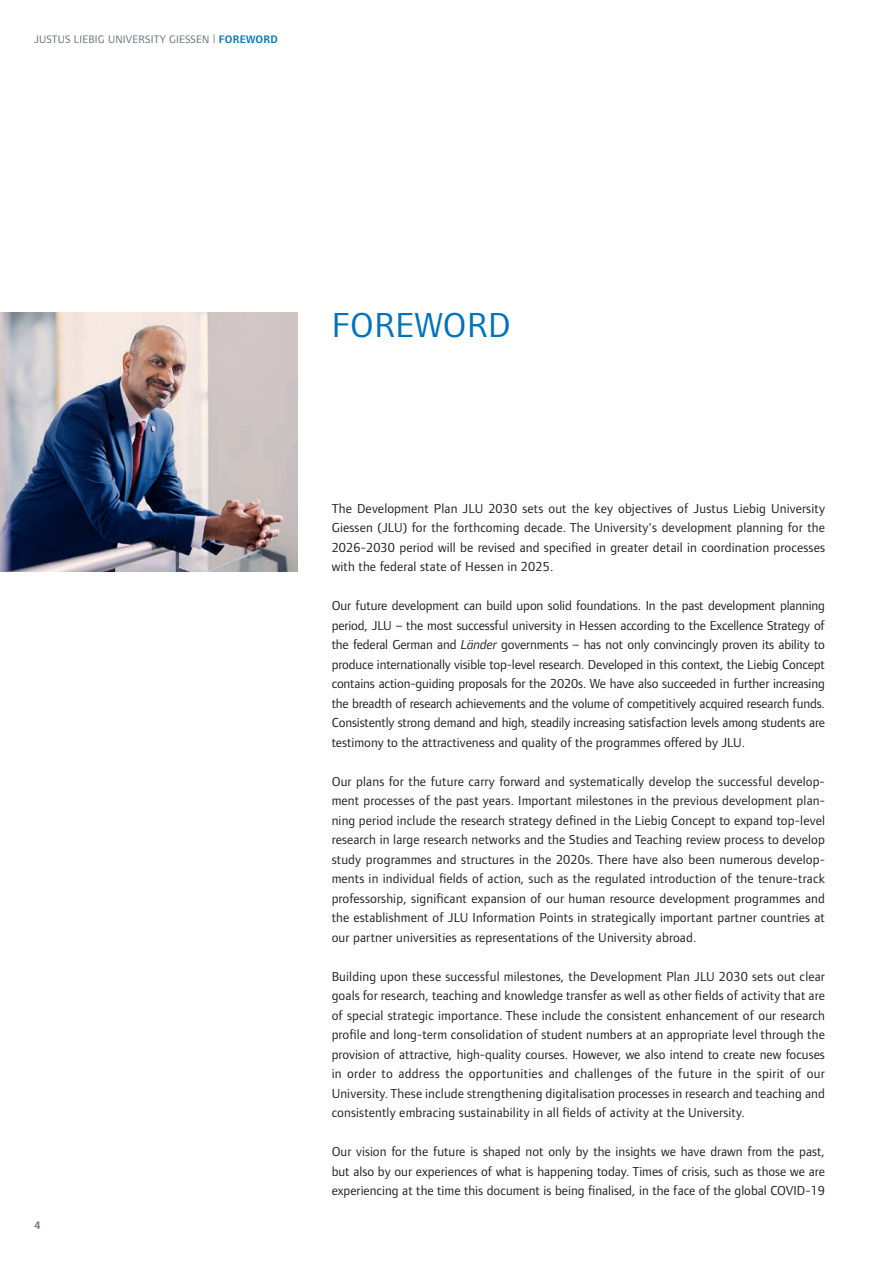
<style>
.page{position:relative;width:893px;height:1263px;background:#fff}
.page>*{position:absolute;margin:0;border:0;box-sizing:border-box;transform-origin:0 0}
.t1{font:36px "Foundry Form Sans";letter-spacing:.02em;color:#0072bc}
.t2{font:13.5px/19.5px "Foundry Form Sans";letter-spacing:.01em;color:#231f20;text-align:justify}
.t3{font:11.25px "Foundry Form Sans";letter-spacing:.02em;color:#627179}
.t4{font:600 11.25px "Foundry Form Sans";color:#627179}
.s1{font-weight:600;color:#0072bc}
.s2{font-style:italic}
</style>
<div class="page">
<img style="left:0;top:313px;width:298px;height:258px">
<p class="t3" style="left:34px;top:32px;width:245px">JUSTUS LIEBIG UNIVERSITY GIESSEN | <span class="s1">FOREWORD</span></p>
<p class="t4" style="left:34px;top:1218px;width:8px">4</p>
<h1 class="t1" style="left:332px;top:304px;width:181px">FOREWORD</h1>
<p class="t2" style="left:332px;top:498px;width:495px">The Development Plan JLU 2030 sets out the key objectives of Justus Liebig University Giessen (JLU) for the forthcoming decade. The University's development planning for the 2026-2030 period will be revised and specified in greater detail in coordination processes with the federal state of Hessen in 2025.</p>
<p class="t2" style="left:332px;top:596px;width:495px">Our future development can build upon solid foundations. In the past development planning period, JLU – the most successful university in Hessen according to the Excellence Strategy of the federal German and <span class="s2">Länder</span> governments – has not only convincingly proven its ability to produce internationally visible top-level research. Developed in this context, the Liebig Concept contains action-guiding proposals for the 2020s. We have also succeeded in further increasing the breadth of research achievements and the volume of competitively acquired research funds.<br>Consistently strong demand and high, steadily increasing satisfaction levels among students are testimony to the attractiveness and quality of the programmes offered by JLU.</p>
<p class="t2" style="left:332px;top:771px;width:495px">Our plans for the future carry forward and systematically develop the successful develop&shy;ment processes of the past years. Important milestones in the previous development plan&shy;ning period include the research strategy defined in the Liebig Concept to expand top-level research in large research networks and the Studies and Teaching review process to develop study programmes and structures in the 2020s. There have also been numerous develop&shy;ments in individual fields of action, such as the regulated introduction of the tenure-track professorship, significant expansion of our human resource development programmes and the establishment of JLU Information Points in strategically important partner countries at our partner universities as representations of the University abroad.</p>
<p class="t2" style="left:332px;top:966px;width:495px">Building upon these successful milestones, the Development Plan JLU 2030 sets out clear goals for research, teaching and knowledge transfer as well as other fields of activity that are of special strategic importance. These include the consistent enhancement of our research profile and long-term consolidation of student numbers at an appropriate level through the provision of attractive, high-quality courses. However, we also intend to create new focuses in order to address the opportunities and challenges of the future in the spirit of our University. These include strengthening digitalisation processes in research and teaching and consistently embracing sustainability in all fields of activity at the University.</p>
<p class="t2" style="left:332px;top:1142px;width:495px">Our vision for the future is shaped not only by the insights we have drawn from the past, but also by our experiences of what is happening today. Times of crisis, such as those we are experiencing at the time this document is being finalised, in the face of the global COVID-19</p>
</div>
